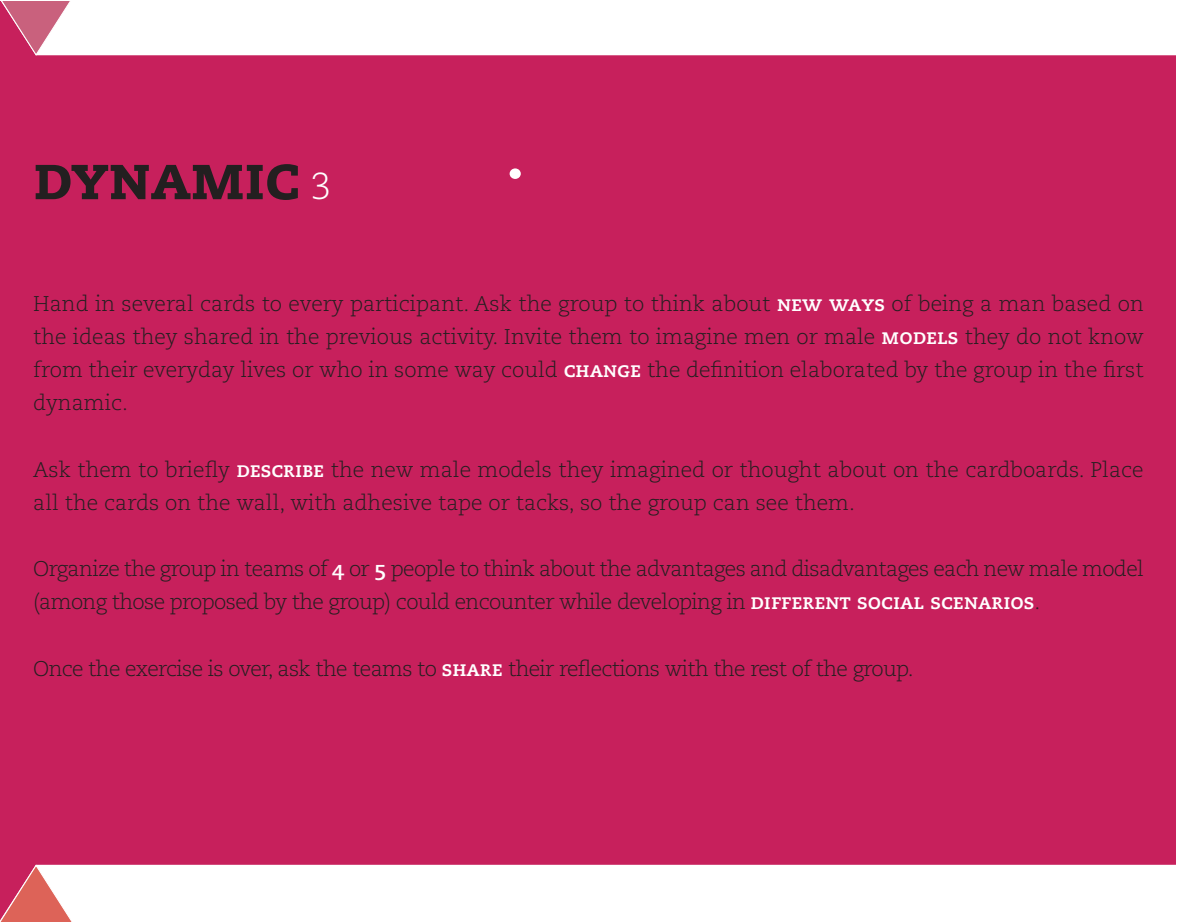
<style>
.page{position:relative;width:1177px;height:922px;background:#fff}
.page>*{position:absolute;margin:0;border:0;box-sizing:border-box;transform-origin:0 0}
.t1{font:62.5px "Caecilia Heavy SC";color:#231f20}
.t2{font:300 21.25px/33.2px "Caecilia";letter-spacing:-.03em;color:#231f20;text-align:justify}
.t3{font:300 21.25px/33.2px "Caecilia";color:#231f20}
.s1{font-family:"Caecilia";font-weight:300;font-size:37.5px;color:#fff}
.s2{font-family:"Caecilia Bold SC";font-weight:400;color:#fff}
</style>
<div class="page">
<div style="left:0;top:55px;width:1175px;height:810px;background:#c7205c"></div>
<svg style="left:0;top:1px;width:74px;height:55px"></svg>
<svg style="left:0;top:864px;width:74px;height:57px"></svg>
<div style="left:509px;top:168px;width:12px;height:11px;background:#fff;border-radius:50%"></div>
<h1 class="t1" style="left:33px;top:138px;width:300px">dynamic <span class="s1">3</span></h1>
<p class="t2" style="left:33px;top:287px;width:1111px">Hand in several cards to every participant. Ask the group to think about <span class="s2">new ways</span> of being a man based on the ideas they shared in the previous activity. Invite them to imagine men or male <span class="s2">models</span> they do not know from their everyday lives or who in some way could <span class="s2">change</span> the definition elaborated by the group in the first dynamic.</p>
<p class="t3" style="left:33px;top:453px;width:1111px">Ask them to briefly <span class="s2">describe</span> the new male models they imagined or thought about on the cardboards. Place all the cards on the wall, with adhesive tape or tacks, so the group can see them.</p>
<p class="t2" style="left:33px;top:552px;width:1112px">Organize the group in teams of <span class="s2">4</span> or <span class="s2">5</span> people to think about the advantages and disadvantages each new male model (among those proposed by the group) could encounter while developing in <span class="s2">different social scenarios</span>.</p>
<p class="t2" style="left:33px;top:652px;width:882px">Once the exercise is over, ask the teams to <span class="s2">share</span> their reflections with the rest of the group.</p>
</div>
